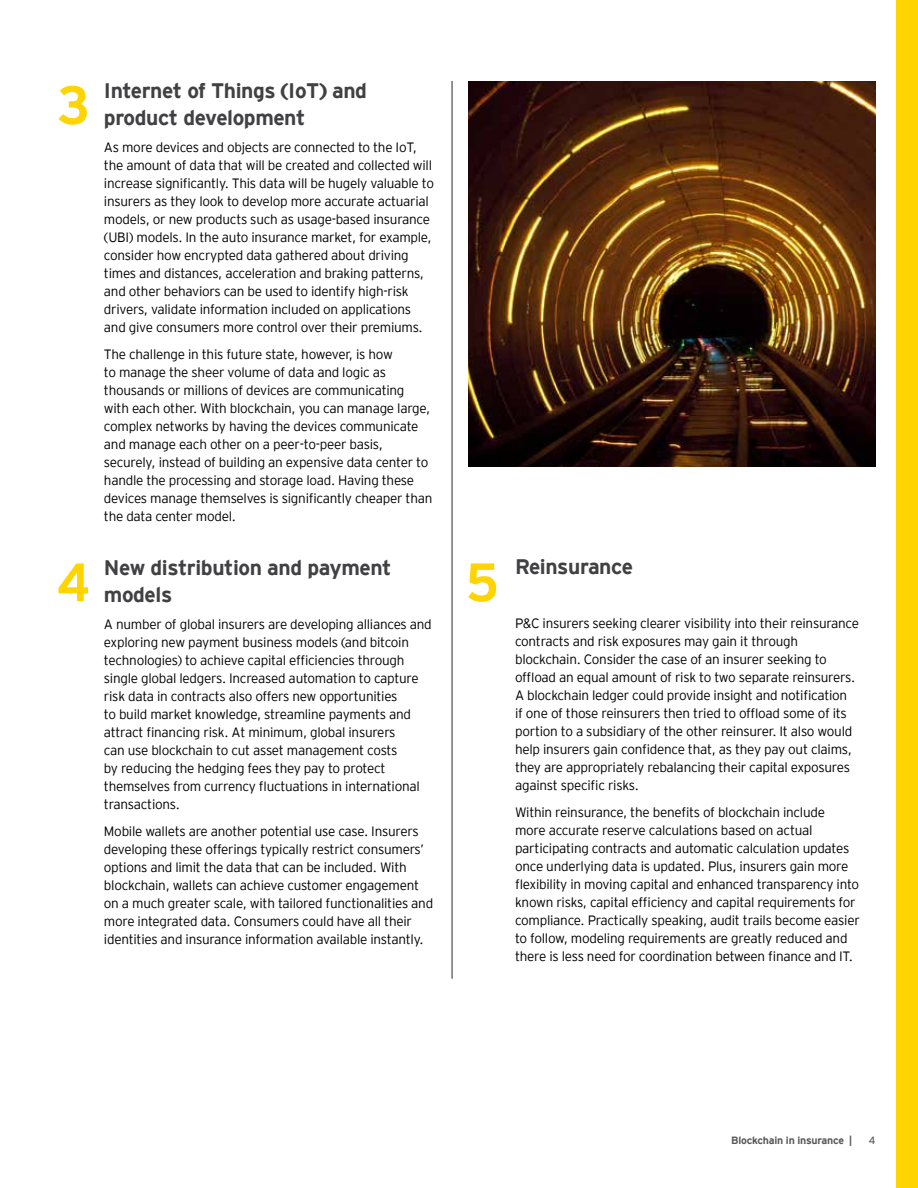
<style>
.page{position:relative;width:918px;height:1188px;background:#fff}
.page>*{position:absolute;margin:0;border:0;box-sizing:border-box;transform-origin:0 0}
.t1{font:700 54px "EY Interstate";color:#ffd400}
.t2{font:700 21px/27px "EY Interstate";letter-spacing:-.02em;color:#414042}
.t3{font:300 13.5px/18px "EY Interstate";letter-spacing:-.02em;color:#000}
.t4{font:700 10.5px "EY Interstate";letter-spacing:-.02em;color:#58595b}
.t5{font:10.5px "EY Interstate";color:#58595b}
</style>
<div class="page">
<hr style="left:451px;top:81px;width:2px;height:898px;background:#414042">
<img style="left:469px;top:81px;width:406px;height:386px">
<div style="left:896px;top:0;width:22px;height:1188px;background:#ffd400"></div>
<h2 class="t2" style="left:104px;top:76px;width:265px">Internet of Things (IoT) and product development</h2>
<p class="t3" style="left:104px;top:137px;width:332px">As more devices and objects are connected to the IoT, the amount of data that will be created and collected will increase significantly. This data will be hugely valuable to insurers as they look to develop more accurate actuarial models, or new products such as usage-based insurance (UBI) models. In the auto insurance market, for example, consider how encrypted data gathered about driving times and distances, acceleration and braking patterns, and other behaviors can be used to identify high-risk drivers, validate information included on applications and give consumers more control over their premiums.</p>
<p class="t3" style="left:104px;top:344px;width:330px">The challenge in this future state, however, is how<br>to manage the sheer volume of data and logic as thousands or millions of devices are communicating with each other. With blockchain, you can manage large, complex networks by having the devices communicate and manage each other on a peer-to-peer basis, securely, instead of building an expensive data center to handle the processing and storage load. Having these devices manage themselves is significantly cheaper than the data center model.</p>
<h2 class="t2" style="left:104px;top:553px;width:289px">New distribution and payment models</h2>
<p class="t3" style="left:104px;top:614px;width:329px">A number of global insurers are developing alliances and exploring new payment business models (and bitcoin technologies) to achieve capital efficiencies through single global ledgers. Increased automation to capture risk data in contracts also offers new opportunities<br>to build market knowledge, streamline payments and attract financing risk. At minimum, global insurers<br>can use blockchain to cut asset management costs<br>by reducing the hedging fees they pay to protect themselves from currency fluctuations in international transactions.</p>
<p class="t3" style="left:104px;top:821px;width:331px">Mobile wallets are another potential use case. Insurers developing these offerings typically restrict consumers’ options and limit the data that can be included. With blockchain, wallets can achieve customer engagement on a much greater scale, with tailored functionalities and more integrated data. Consumers could have all their identities and insurance information available instantly.</p>
<h1 class="t1" style="left:57px;top:66px;width:35px">3</h1>
<h1 class="t1" style="left:57px;top:543px;width:35px">4</h1>
<h1 class="t1" style="left:466px;top:543px;width:35px">5</h1>
<h2 class="t2" style="left:515px;top:552px;width:120px">Reinsurance</h2>
<p class="t3" style="left:515px;top:614px;width:346px">P&amp;C insurers seeking clearer visibility into their reinsurance contracts and risk exposures may gain it through blockchain. Consider the case of an insurer seeking to offload an equal amount of risk to two separate reinsurers.<br>A blockchain ledger could provide insight and notification<br>if one of those reinsurers then tried to offload some of its portion to a subsidiary of the other reinsurer. It also would help insurers gain confidence that, as they pay out claims, they are appropriately rebalancing their capital exposures against specific risks.</p>
<p class="t3" style="left:515px;top:802px;width:346px">Within reinsurance, the benefits of blockchain include<br>more accurate reserve calculations based on actual participating contracts and automatic calculation updates once underlying data is updated. Plus, insurers gain more flexibility in moving capital and enhanced transparency into known risks, capital efficiency and capital requirements for compliance. Practically speaking, audit trails become easier to follow, modeling requirements are greatly reduced and there is less need for coordination between finance and IT.</p>
<p class="t4" style="left:731px;top:1133px;width:122px">Blockchain in insurance |</p>
<p class="t5" style="left:869px;top:1133px;width:8px">4</p>
</div>
